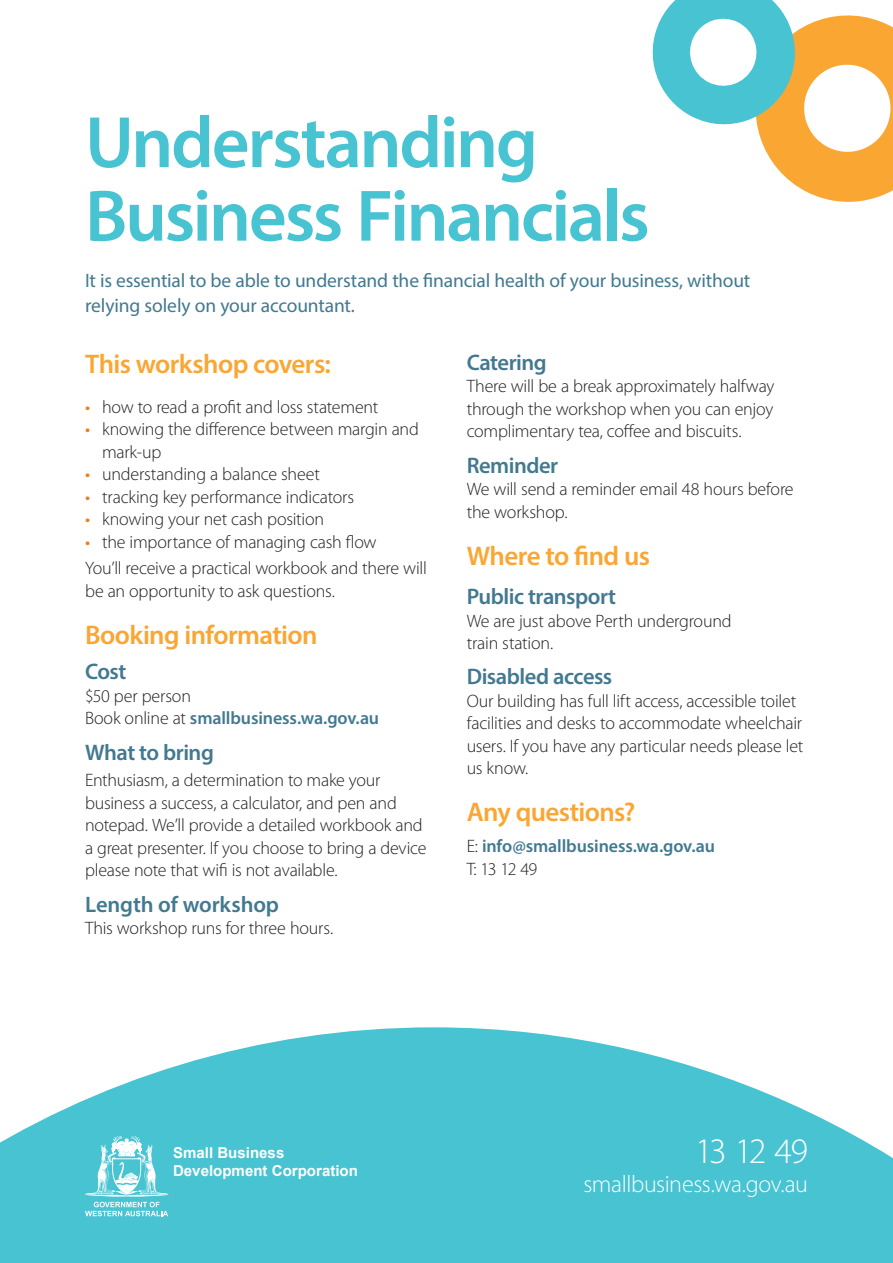
<style>
.page{position:relative;width:893px;height:1263px;background:#fff}
.page>*{position:absolute;margin:0;border:0;box-sizing:border-box;transform-origin:0 0}
._0__Cover{font:600 73.5px/73.5px "Myriad Pro";letter-spacing:-.035em;color:#47c3d2}
.t1{font:300 36px "Myriad Pro";color:#fff}
._2__Subheader__L2{font:600 27px "Myriad Pro";letter-spacing:-.025em;color:#faa633}
._5__Body_Copy{font:600 27px "Myriad Pro";letter-spacing:-.02em;color:#faa633}
.t2{font:300 24px "Myriad Pro";letter-spacing:-.015em;color:#fff}
._2__Subheader__L2-2{font:600 22.5px "Myriad Pro";letter-spacing:-.025em;color:#427990}
._5__Body_Copy-2{font:600 22.5px "Myriad Pro";letter-spacing:-.01em;color:#427990}
._4__Intro_Copy{font:19.5px/25.5px "Myriad Pro";letter-spacing:-.01em;color:#427990}
._5__Body_Copy-3{font:300 18px/22.5px "Myriad Pro";letter-spacing:-.015em;color:#231f20}
._6__Bullets_L1__last{font:300 18px/22.5px "Myriad Pro";letter-spacing:-.015em;color:#231f20}
._2__Subheader__L2-3{font:300 18px/22.5px "Myriad Pro";letter-spacing:-.015em;color:#231f20}
._5__Body_Copy-4{font:600 18px "Myriad Pro";letter-spacing:-.01em;color:#427990}
.t3{font:700 15px/18.1px "Arial";color:#fff}
.s1{font-weight:400;color:#ea7e1d}
.s2{font-weight:300;color:#231f20}
</style>
<div class="page">
<svg style="left:0;top:1027px;width:893px;height:236px;fill:#47c3d2"></svg>
<svg style="left:85px;top:1136px;width:83px;height:80px;background:#7ad3de"></svg>
<svg style="left:652px;top:0;width:241px;height:202px"></svg>
<h6 class="_0__Cover" style="left:85px;top:104px;width:566px">Understanding<br>Business Financials</h6>
<p class="_4__Intro_Copy" style="left:85px;top:267px;width:667px">It is essential to be able to understand the financial health of your business, without relying solely on your accountant.</p>
<h2 class="_2__Subheader__L2" style="left:85px;top:347px;width:247px">This workshop covers:</h2>
<p class="_6__Bullets_L1__last" style="left:85px;top:396px;width:295px"><span class="s1">•</span> how to read a profit and loss statement</p>
<p class="_6__Bullets_L1__last" style="left:102px;top:418px;width:318px;text-indent:-17px"><span class="s1">•</span> knowing the difference between margin and mark-up</p>
<p class="_6__Bullets_L1__last" style="left:85px;top:463px;width:236px"><span class="s1">•</span> understanding a balance sheet</p>
<p class="_6__Bullets_L1__last" style="left:85px;top:486px;width:271px"><span class="s1">•</span> tracking key performance indicators</p>
<p class="_6__Bullets_L1__last" style="left:85px;top:508px;width:241px"><span class="s1">•</span> knowing your net cash position</p>
<p class="_6__Bullets_L1__last" style="left:85px;top:531px;width:293px"><span class="s1">•</span> the importance of managing cash flow</p>
<p class="_5__Body_Copy-3" style="left:85px;top:557px;width:343px">You’ll receive a practical workbook and there will be an opportunity to ask questions.</p>
<p class="_5__Body_Copy" style="left:85px;top:618px;width:234px">Booking information</p>
<h2 class="_2__Subheader__L2-2" style="left:85px;top:657px;width:43px">Cost</h2>
<p class="_5__Body_Copy-3" style="left:85px;top:685px;width:107px">$50 per person</p>
<p class="_5__Body_Copy-4" style="left:85px;top:707px;width:296px"><span class="s2">Book online at</span> smallbusiness.wa.gov.au</p>
<h2 class="_2__Subheader__L2-2" style="left:85px;top:738px;width:130px">What to bring</h2>
<h2 class="_2__Subheader__L2-3" style="left:85px;top:769px;width:343px">Enthusiasm, a determination to make your business a success, a calculator, and pen and notepad. We’ll provide a detailed workbook and a great presenter. If you choose to bring a device please note that wifi is not available.</h2>
<p class="_5__Body_Copy-2" style="left:85px;top:890px;width:196px">Length of workshop</p>
<p class="_5__Body_Copy-3" style="left:85px;top:917px;width:250px">This workshop runs for three hours.</p>
<p class="_5__Body_Copy-2" style="left:467px;top:348px;width:82px">Catering</p>
<p class="_5__Body_Copy-3" style="left:467px;top:375px;width:309px;text-align:justify">There will be a break approximately halfway through the workshop when you can enjoy complimentary tea, coffee and biscuits.</p>
<h2 class="_2__Subheader__L2-2" style="left:467px;top:451px;width:93px">Reminder</h2>
<p class="_5__Body_Copy-3" style="left:467px;top:478px;width:328px">We will send a reminder email 48 hours before the workshop.</p>
<h2 class="_2__Subheader__L2" style="left:467px;top:538px;width:185px">Where to find us</h2>
<h2 class="_2__Subheader__L2-2" style="left:467px;top:582px;width:151px">Public transport</h2>
<p class="_5__Body_Copy-3" style="left:467px;top:610px;width:266px">We are just above Perth underground train station.</p>
<h2 class="_2__Subheader__L2-2" style="left:467px;top:662px;width:147px">Disabled access</h2>
<p class="_5__Body_Copy-3" style="left:467px;top:690px;width:338px">Our building has full lift access, accessible toilet facilities and desks to accommodate wheelchair users. If you have any particular needs please let us know.</p>
<h2 class="_2__Subheader__L2" style="left:467px;top:795px;width:170px">Any questions?</h2>
<p class="_5__Body_Copy-4" style="left:467px;top:835px;width:250px"><span class="s2">E:</span> info@smallbusiness.wa.gov.au</p>
<p class="_5__Body_Copy-3" style="left:467px;top:858px;width:72px">T: 13 12 49</p>
<p class="t3" style="left:173px;top:1144px;width:186px">Small Business<br>Development Corporation</p>
<p class="t1" style="left:695px;top:1131px;width:114px">13 12 49</p>
<p class="t2" style="left:583px;top:1170px;width:226px">smallbusiness.wa.gov.au</p>
</div>
